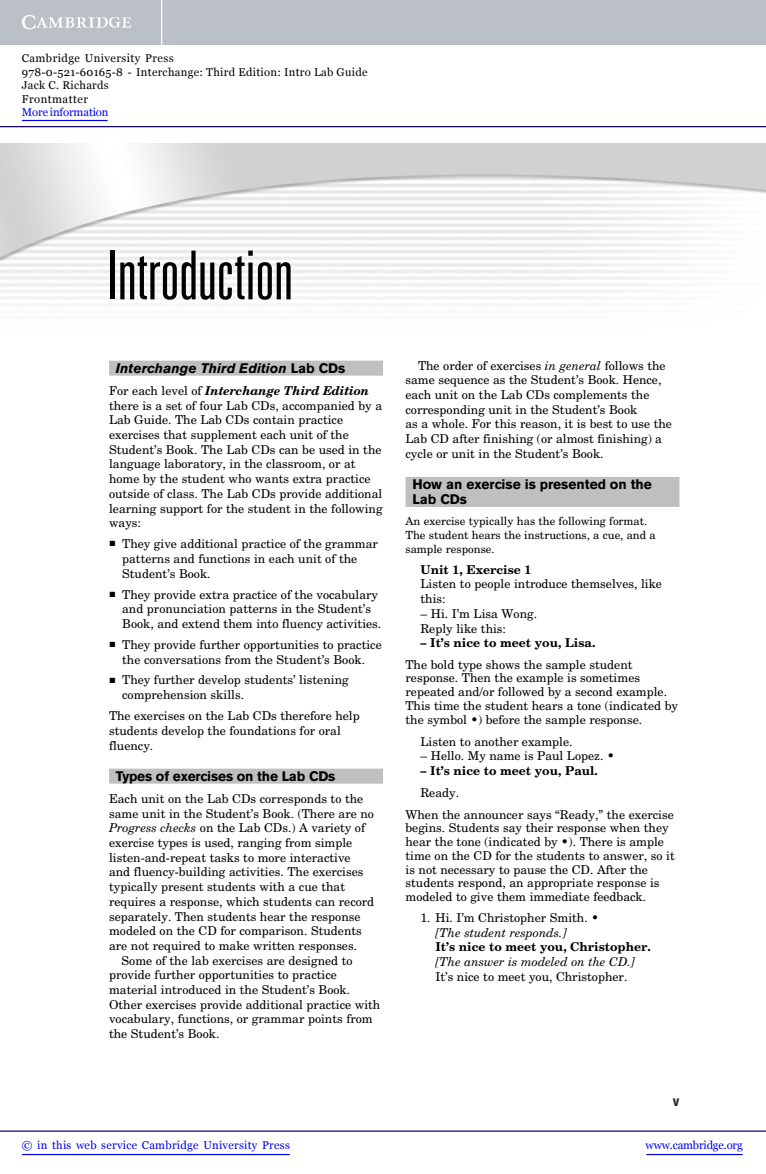
<style>
.page{position:relative;width:766px;height:1174px;background:#fff}
.page>*{position:absolute;margin:0;border:0;box-sizing:border-box;transform-origin:0 0}
.t1{font:300 ultra-condensed 67.5px "Univers";color:#000}
.t2{font:700 condensed 15px "Univers";color:#231f20}
.t3{font:700 13.75px/15px "Akzidenz Grotesk BE";color:#000}
.t4{font:italic 700 13.75px "Akzidenz Grotesk BE";color:#000}
.t5{font:12.25px/14.6px "New Century Schlbk";color:#000}
.t6{font:700 12.25px "New Century Schlbk";color:#000}
.t7{font:11.25px/13.5px "Georgia";letter-spacing:.025em;color:#000}
.t8{font:11.25px/13.8px "New Century Schlbk";color:#000}
.t9{font:11.25px "Georgia";letter-spacing:.025em;color:#0000f1}
.t10{font:11.25px "Georgia";letter-spacing:-.015em;color:#0000f1}
.t11{font:11.25px "Georgia";letter-spacing:-.01em;color:#0000f1}
.s1{font-style:normal}
.s2{font-weight:700;font-style:italic}
.s3{font-style:italic}
.s4{font-weight:700}
</style>
<div class="page">
<div style="left:109px;top:360px;width:274px;height:15px;background:#bfbfbf"></div>
<div style="left:109px;top:768px;width:274px;height:15px;background:#bfbfbf"></div>
<div style="left:405px;top:477px;width:274px;height:15px;background:#bfbfbf"></div>
<div style="left:405px;top:492px;width:274px;height:15px;background:#bfbfbf"></div>
<div style="left:0;top:0;width:766px;height:45px;background:#bac0c6"></div>
<svg style="left:22px;top:15px;width:109px;height:14px"></svg>
<hr style="left:161px;top:0;width:1px;height:45px;background:#fff">
<hr style="left:0;top:126px;width:766px;height:1px;background:#150666">
<hr style="left:646px;top:1153px;width:96px;height:2px;background:#0000f1">
<hr style="left:0;top:1130px;width:766px;height:1px;background:#150666">
<hr style="left:22px;top:1153px;width:267px;height:2px;background:#0000f1">
<hr style="left:22px;top:120px;width:86px;height:1px;background:#0000f1">
<p class="t7" style="left:22px;top:52px;width:347px">Cambridge University Press<br>978-0-521-60165-8 - Interchange: Third Edition: Intro Lab Guide<br>Jack C. Richards<br>Frontmatter</p>
<p class="t11" style="left:22px;top:106px;width:88px">More information</p>
<p class="t1" style="left:107px;top:250px;width:188px">Introduction</p>
<p class="t4" style="left:116px;top:363px;width:231px">Interchange Third Edition <span class="s1">Lab CDs</span></p>
<p class="t5" style="left:109px;top:384px;width:275px">For each level of <span class="s2">Interchange Third Edition </span>there is a set of four Lab CDs, accompanied by a Lab Guide. The Lab CDs contain practice exercises that supplement each unit of the Student’s Book. The Lab CDs can be used in the language laboratory, in the classroom, or at home by the student who wants extra practice outside of class. The Lab CDs provide additional learning support for the student in the following ways:</p>
<p class="t5" style="left:122px;top:537px;width:257px">They give additional practice of the grammar patterns and functions in each unit of the<br>Student’s Book.</p>
<p class="t5" style="left:122px;top:588px;width:260px">They provide extra practice of the vocabulary and pronunciation patterns in the Student’s<br>Book, and extend them into fluency activities.</p>
<p class="t5" style="left:122px;top:638px;width:261px">They provide further opportunities to practice the conversations from the Student’s Book.</p>
<p class="t5" style="left:122px;top:674px;width:228px">They further develop students’ listening comprehension skills.</p>
<p class="t5" style="left:109px;top:709px;width:252px">The exercises on the Lab CDs therefore help students develop the foundations for oral fluency.</p>
<p class="t3" style="left:116px;top:769px;width:221px">Types of exercises on the Lab CDs</p>
<p class="t5" style="left:109px;top:792px;width:256px">Each unit on the Lab CDs corresponds to the</p>
<p class="t5" style="left:109px;top:807px;width:266px">same unit in the Student’s Book. (There are no</p>
<p class="t5" style="left:109px;top:821px;width:257px"><span class="s3">Progress checks</span> on the Lab CDs.) A variety of</p>
<p class="t5" style="left:109px;top:836px;width:245px">exercise types is used, ranging from simple</p>
<p class="t5" style="left:109px;top:851px;width:243px">listen-and-repeat tasks to more interactive</p>
<p class="t5" style="left:109px;top:865px;width:256px">and fluency-building activities. The exercises</p>
<p class="t5" style="left:109px;top:880px;width:237px">typically present students with a cue that</p>
<p class="t5" style="left:109px;top:895px;width:267px">requires a response, which students can record</p>
<p class="t5" style="left:109px;top:910px;width:253px">separately. Then students hear the response</p>
<p class="t5" style="left:109px;top:924px;width:254px">modeled on the CD for comparison. Students</p>
<p class="t5" style="left:109px;top:939px;width:249px">are not required to make written responses.</p>
<p class="t5" style="left:121px;top:954px;width:232px">Some of the lab exercises are designed to</p>
<p class="t5" style="left:109px;top:968px;width:229px">provide further opportunities to practice</p>
<p class="t5" style="left:109px;top:983px;width:242px">material introduced in the Student’s Book.</p>
<p class="t5" style="left:109px;top:998px;width:273px">Other exercises provide additional practice with</p>
<p class="t5" style="left:109px;top:1012px;width:265px">vocabulary, functions, or grammar points from</p>
<p class="t5" style="left:109px;top:1027px;width:112px">the Student’s Book.</p>
<p class="t5" style="left:405px;top:359px;width:268px;text-indent:13px">The order of exercises <span class="s3">in general</span> follows the same sequence as the Student’s Book. Hence, each unit on the Lab CDs complements the corresponding unit in the Student’s Book<br>as a whole. For this reason, it is best to use the Lab CD after finishing (or almost finishing) a cycle or unit in the Student’s Book.</p>
<p class="t3" style="left:412px;top:478px;width:241px">How an exercise is presented on the<br>Lab CDs</p>
<p class="t8" style="left:405px;top:515px;width:252px">An exercise typically has the following format.<br>The student hears the instructions, a cue, and a sample response.</p>
<p class="t5" style="left:420px;top:563px;width:243px"><span class="s4">Unit 1, Exercise 1<br></span>Listen to people introduce themselves, like this:</p>
<p class="t5" style="left:420px;top:607px;width:118px">– Hi. I’m Lisa Wong.<br>Reply like this:</p>
<p class="t5" style="left:405px;top:633px;width:228px;line-height:21.2px;text-indent:15px"><span class="s4">– It’s nice to meet you, Lisa.<br></span>The bold type shows the sample student</p>
<p class="t5" style="left:405px;top:672px;width:274px;line-height:13.8px">response. Then the example is sometimes repeated and/or followed by a second example.<br>This time the student hears a tone (indicated by the symbol •) before the sample response.</p>
<p class="t5" style="left:420px;top:735px;width:153px">Listen to another example.</p>
<p class="t5" style="left:420px;top:750px;width:195px">– Hello. My name is Paul Lopez. •</p>
<p class="t6" style="left:420px;top:766px;width:179px">– It’s nice to meet you, Paul.</p>
<p class="t5" style="left:420px;top:786px;width:40px">Ready.</p>
<p class="t5" style="left:405px;top:808px;width:270px">When the announcer says “Ready,” the exercise</p>
<p class="t5" style="left:405px;top:822px;width:271px;line-height:13.8px">begins. Students say their response when they hear the tone (indicated by •). There is ample time on the CD for the students to answer, so it is not necessary to pause the CD. After the students respond, an appropriate response is modeled to give them immediate feedback.</p>
<p class="t5" style="left:435px;top:911px;width:217px;text-indent:-15px">1. Hi. I’m Christopher Smith. •<br><span class="s3">[The student responds.]<br></span><span class="s4">It’s nice to meet you, Christopher. </span><span class="s3">[The answer is modeled on the CD.]<br></span>It’s nice to meet you, Christopher.</p>
<p class="t2" style="left:672px;top:1094px;width:8px">v</p>
<p class="t9" style="left:22px;top:1139px;width:269px">© in this web service Cambridge University Press</p>
<p class="t10" style="left:645px;top:1139px;width:99px">www.cambridge.org</p>
</div>
